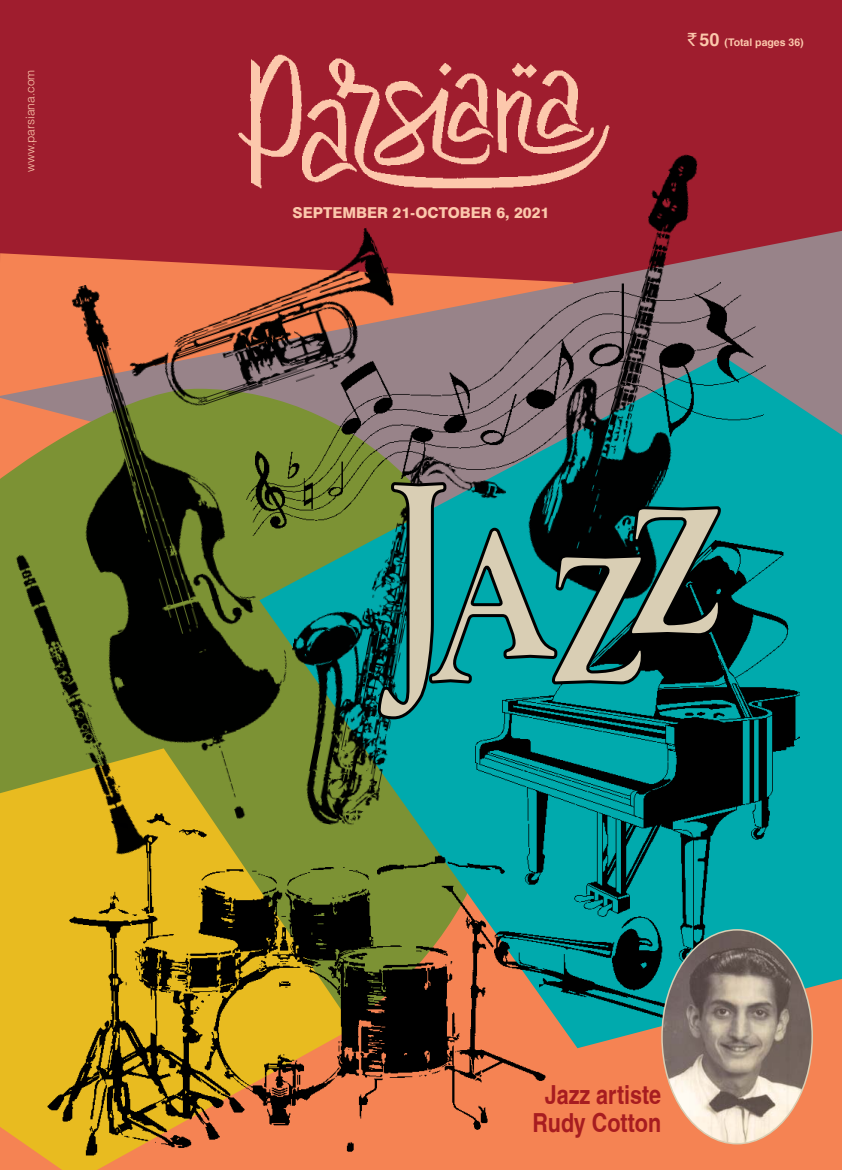
<style>
.page{position:relative;width:842px;height:1170px;background:#fff}
.page>*{position:absolute;margin:0;border:0;box-sizing:border-box;transform-origin:0 0}
.t1{font:700 condensed 26.25px/27.8px "Helvetica";color:#a71c20;text-align:center}
.t2{font:800 15px "Swiss 721 BT";color:#fcc8ac}
.t3{font:300 12px "Helvetica";color:#fcc8ac}
.t4{font:700 10.5px "Switzerland";color:#fcc8ac}
.s1{font-family:"Rupee Foradian";font-weight:400;font-size:18px}
.s2{font-size:18px}
</style>
<div class="page">
<div style="left:0;top:0;width:842px;height:1169px;background:#9f1d2e"></div>
<svg style="left:0;top:231px;width:842px;height:124px"></svg>
<div style="left:353px;top:1048px;width:489px;height:121px;background:#f58353"></div>
<svg style="left:0;top:864px;width:353px;height:305px;background:#ebac2c"></svg>
<svg style="left:784px;top:355px;width:58px;height:693px;background:#20a3a3"></svg>
<img style="left:238px;top:54px;width:372px;height:135px">
<img style="left:0;top:255px;width:260px;height:554px">
<img style="left:107px;top:228px;width:307px;height:207px">
<img style="left:47px;top:809px;width:499px;height:346px">
<img style="left:491px;top:961px;width:171px;height:88px">
<img style="left:507px;top:136px;width:277px;height:404px">
<img style="left:0;top:545px;width:221px;height:319px">
<img style="left:260px;top:535px;width:215px;height:310px">
<img style="left:475px;top:540px;width:324px;height:421px">
<img style="left:247px;top:282px;width:518px;height:253px">
<svg style="left:379px;top:479px;width:344px;height:242px;background:#2f7670"></svg>
<img style="left:662px;top:929px;width:150px;height:214px">
<p class="t3" style="left:23px;top:172px;width:104px;rotate:-90deg">www.parsiana.com</p>
<p class="t2" style="left:292px;top:203px;width:258px">SEPTEMBER 21-OCTOBER 6, 2021</p>
<p class="t4" style="left:688px;top:35px;width:118px"><span class="s1">`</span> <span class="s2">50</span> (Total pages 36)</p>
<h1 class="t1" style="left:532px;top:1080px;width:130px">Jazz artiste<br>Rudy Cotton</h1>
</div>
